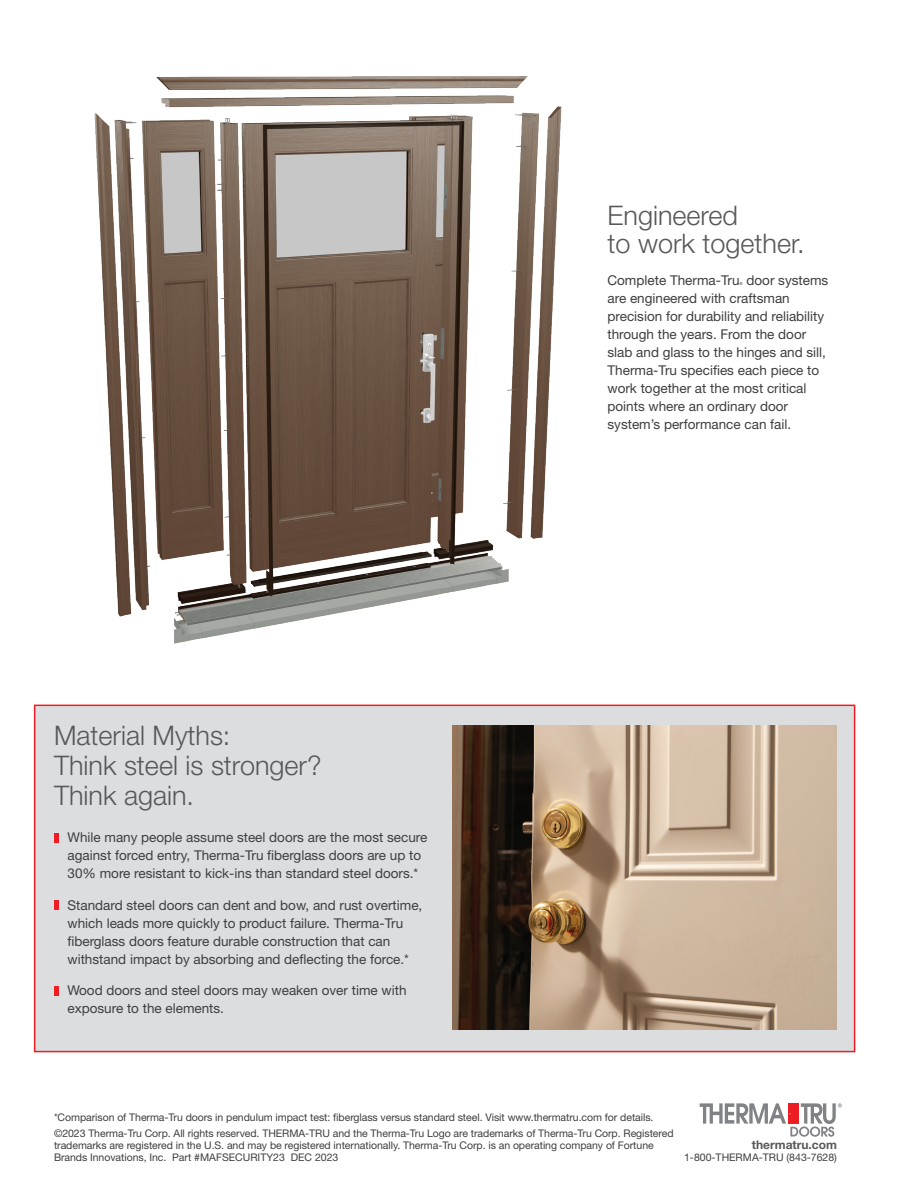
<style>
.page{position:relative;width:918px;height:1188px;background:#fff}
.page>*{position:absolute;margin:0;border:0;box-sizing:border-box;transform-origin:0 0}
.Subhead-12pt_Gray{font:300 27px/30px "Helvetica Neue LT Std";color:#57585a}
.Headline-18pt{font:300 27px/28.5px "Helvetica Neue LT Std";color:#57585a}
.BodyBullets{font:13.5px/18px "Helvetica Neue LT Std";color:#3e3e3f}
.BodyText{font:13.5px/18px "Helvetica Neue LT Std";color:#3e3e3f}
._13_Body{font:700 12px "Helvetica Neue LT Std";color:#57585a}
.Notes{font:10.5px/12px "Helvetica Neue LT Std";letter-spacing:-.005em;color:#3e3e3f}
._13_Body-2{font:10.5px "Helvetica Neue LT Std";color:#3e3e3f}
.BodyText-2{font:4.05px "Helvetica Neue LT Std";color:#3e3e3f}
</style>
<div class="page">
<div style="left:34px;top:705px;width:821px;height:347px;background:#dcdddf;border:2px solid #ee1d23"></div>
<div style="left:54px;top:833px;width:5px;height:9px;background:#ee1d23"></div>
<div style="left:54px;top:900px;width:5px;height:10px;background:#ee1d23"></div>
<div style="left:54px;top:986px;width:5px;height:9px;background:#ee1d23"></div>
<svg style="left:700px;top:1103px;width:142px;height:34px"></svg>
<img style="left:452px;top:726px;width:385px;height:303px">
<img style="left:94px;top:76px;width:468px;height:568px">
<p class="Subhead-12pt_Gray" style="left:54px;top:720px;width:269px">Material Myths:<br>Think steel is stronger?<br>Think again.</p>
<p class="BodyBullets" style="left:68px;top:828px;width:361px">While many people assume steel doors are the most secure against forced entry, Therma-Tru fiberglass doors are up to<br>30% more resistant to kick-ins than standard steel doors.*</p>
<p class="BodyBullets" style="left:68px;top:896px;width:356px">Standard steel doors can dent and bow, and rust overtime, which leads more quickly to product failure. Therma-Tru fiberglass doors feature durable construction that can withstand impact by absorbing and deflecting the force.*</p>
<p class="BodyBullets" style="left:68px;top:981px;width:341px">Wood doors and steel doors may weaken over time with exposure to the elements.</p>
<p class="Headline-18pt" style="left:608px;top:200px;width:199px">Engineered<br>to work together.</p>
<p class="BodyText" style="left:608px;top:271px;width:134px">Complete Therma-Tru</p>
<p class="BodyText-2" style="left:740px;top:281px;width:5px">®</p>
<p class="BodyText" style="left:608px;top:271px;width:222px;text-indent:139px">door systems are engineered with craftsman precision for durability and reliability through the years. From the door slab and glass to the hinges and sill,<br>Therma-Tru specifies each piece to work together at the most critical points where an ordinary door system’s performance can fail.</p>
<p class="Notes" style="left:54px;top:1111px;width:601px">*Comparison of Therma-Tru doors in pendulum impact test: fiberglass versus standard steel. Visit www.thermatru.com for details.</p>
<p class="Notes" style="left:54px;top:1127px;width:621px">©2023 Therma-Tru Corp. All rights reserved. THERMA-TRU and the Therma-Tru Logo are trademarks of Therma-Tru Corp. Registered trademarks are registered in the U.S. and may be registered internationally. Therma-Tru Corp. is an operating company of Fortune<br>Brands Innovations, Inc. Part #MAFSECURITY23 DEC 2023</p>
<p class="_13_Body" style="left:752px;top:1137px;width:87px">thermatru.com</p>
<p class="_13_Body-2" style="left:684px;top:1151px;width:154px">1-800-THERMA-TRU (843-7628)</p>
</div>
